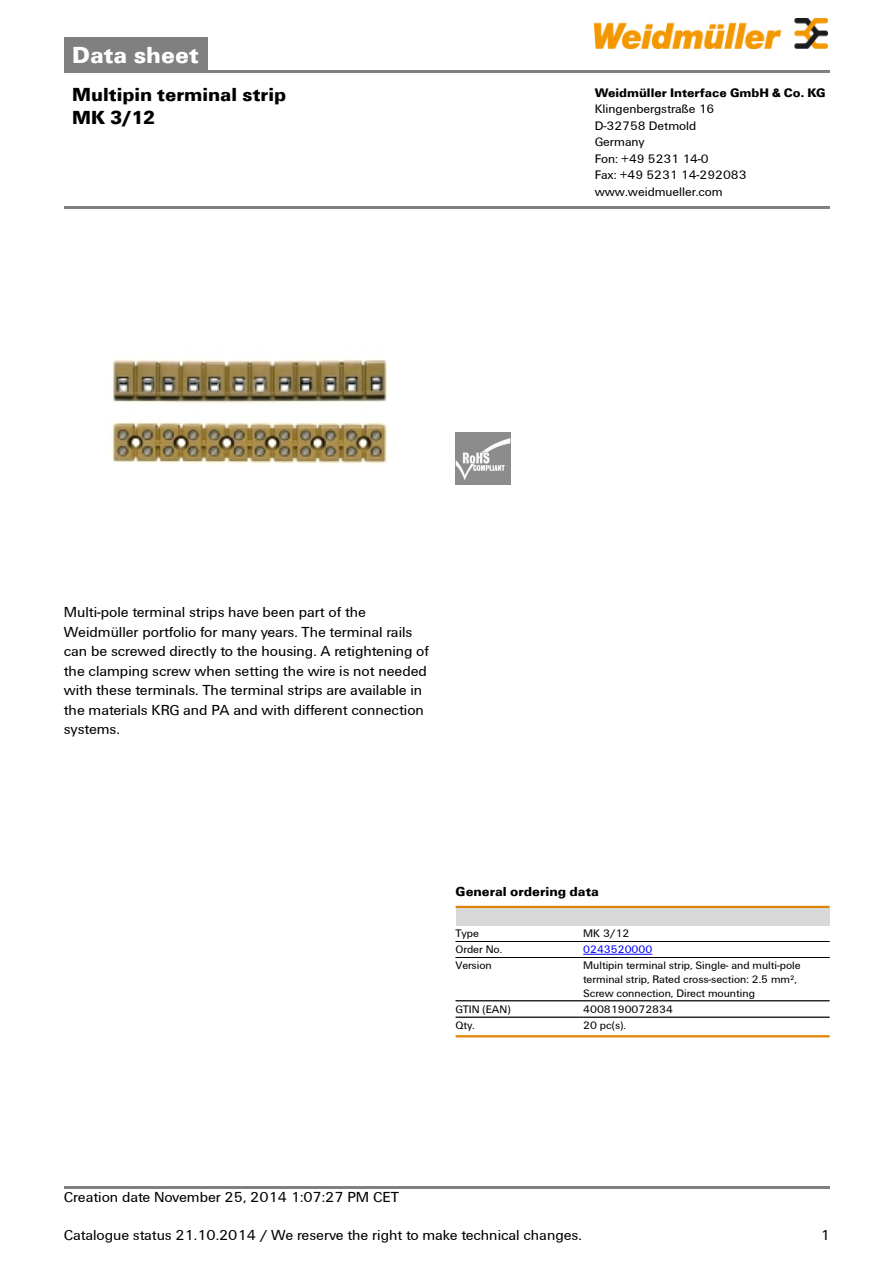
<style>
.page{position:relative;width:893px;height:1263px;background:#fff}
.page>*{position:absolute;margin:0;border:0;box-sizing:border-box;transform-origin:0 0}
.t1{font:700 24px "Weidmueller";color:#fff}
.t2{font:700 19.5px/22.5px "Weidmueller";color:#000}
.t3{font:15px/19.5px "Weidmueller";color:#000}
.t4{font:700 13.5px "Weidmueller";color:#000}
.t5{font:12.75px/16.5px "Weidmueller";color:#000}
.t6{font:700 12.75px "Weidmueller";color:#000}
.t7{font:11.25px/13.6px "Weidmueller";color:#000}
.t8{font:11.25px "Weidmueller";color:#00f}
</style>
<div class="page">
<div style="left:64px;top:38px;width:143px;height:32px;background:#808080"></div>
<hr style="left:64px;top:70px;width:765px;height:2px;background:#808080">
<img style="left:594px;top:18px;width:233px;height:30px">
<hr style="left:64px;top:1186px;width:765px;height:3px;background:#808080">
<img style="left:111px;top:359px;width:277px;height:105px">
<img style="left:455px;top:433px;width:56px;height:52px">
<hr style="left:455px;top:906px;width:374px;height:2px;background:#e18200">
<div style="left:455px;top:908px;width:374px;height:17px;background:#d9d9d9"></div>
<hr style="left:455px;top:941px;width:128px;height:1px;background:#000">
<hr style="left:455px;top:957px;width:128px;height:1px;background:#000">
<hr style="left:583px;top:941px;width:246px;height:1px;background:#000">
<hr style="left:583px;top:957px;width:246px;height:1px;background:#000">
<hr style="left:583px;top:954px;width:69px;height:1px;background:#00f">
<hr style="left:455px;top:958px;width:128px;height:1px;background:#000">
<hr style="left:583px;top:958px;width:246px;height:1px;background:#000">
<hr style="left:455px;top:1001px;width:128px;height:1px;background:#000">
<hr style="left:583px;top:1001px;width:246px;height:1px;background:#000">
<hr style="left:455px;top:1017px;width:128px;height:1px;background:#000">
<hr style="left:583px;top:1017px;width:246px;height:1px;background:#000">
<hr style="left:455px;top:1035px;width:374px;height:2px;background:#e18200">
<hr style="left:64px;top:206px;width:765px;height:3px;background:#808080">
<h1 class="t1" style="left:72px;top:40px;width:128px">Data sheet</h1>
<h2 class="t2" style="left:72px;top:83px;width:215px">Multipin terminal strip<br>MK 3/12</h2>
<p class="t6" style="left:594px;top:85px;width:232px">Weidmüller Interface GmbH &amp; Co. KG</p>
<p class="t5" style="left:594px;top:101px;width:153px">Klingenbergstraße 16<br>D-32758 Detmold<br>Germany<br>Fon: +49 5231 14-0<br>Fax: +49 5231 14-292083 www.weidmueller.com</p>
<p class="t3" style="left:64px;top:602px;width:367px">Multi-pole terminal strips have been part of the Weidmüller portfolio for many years. The terminal rails can be screwed directly to the housing. A retightening of the clamping screw when setting the wire is not needed with these terminals. The terminal strips are available in the materials KRG and PA and with different connection systems.</p>
<p class="t4" style="left:455px;top:884px;width:145px">General ordering data</p>
<p class="t7" style="left:455px;top:926px;width:25px">Type</p>
<p class="t7" style="left:583px;top:926px;width:48px">MK 3/12</p>
<p class="t7" style="left:455px;top:943px;width:48px">Order No.</p>
<p class="t8" style="left:583px;top:943px;width:70px">0243520000</p>
<p class="t7" style="left:455px;top:959px;width:38px">Version</p>
<p class="t7" style="left:583px;top:959px;width:219px">Multipin terminal strip, Single- and multi-pole terminal strip, Rated cross-section: 2.5 mm²,<br>Screw connection, Direct mounting</p>
<p class="t7" style="left:455px;top:1002px;width:56px">GTIN (EAN)</p>
<p class="t7" style="left:583px;top:1002px;width:91px">4008190072834</p>
<p class="t7" style="left:455px;top:1018px;width:21px">Qty.</p>
<p class="t7" style="left:583px;top:1018px;width:44px">20 pc(s).</p>
<p class="t3" style="left:64px;top:1187px;width:336px">Creation date November 25, 2014 1:07:27 PM CET</p>
<p class="t3" style="left:64px;top:1226px;width:519px">Catalogue status 21.10.2014 / We reserve the right to make technical changes.</p>
<p class="t3" style="left:820px;top:1226px;width:11px">1</p>
</div>
